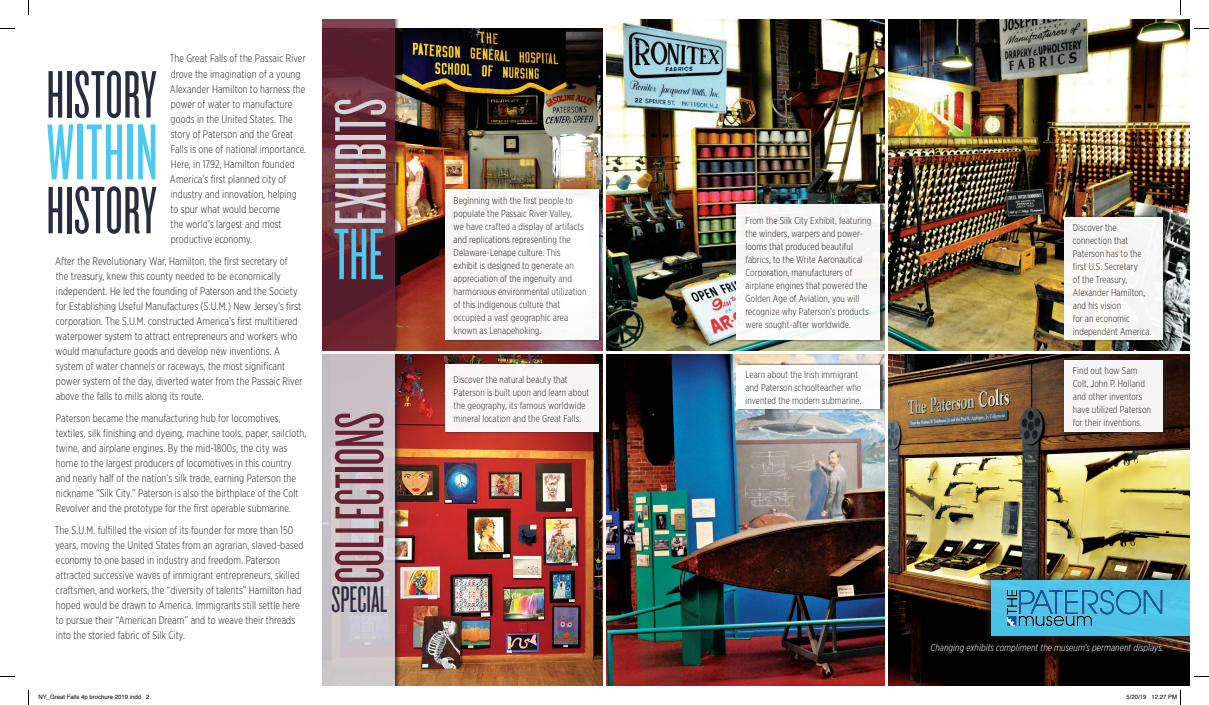
<style>
.page{position:relative;width:1209px;height:705px;background:#fff}
.page>*{position:absolute;margin:0;border:0;box-sizing:border-box;transform-origin:0 0}
.t1{font:82.4px "Knockout HTF26 Junior Flyweight";letter-spacing:.01em;color:#4dc9f1}
.t2{font:75.6px "Knockout HTF26 Junior Flyweight";letter-spacing:.01em;color:#d5d3d9}
.t3{font:75.6px "Knockout HTF26 Junior Flyweight";color:#4dc9f1}
.t4{font:71.9px "Knockout HTF26 Junior Flyweight";color:#662232}
.t5{font:69.7px "Knockout HTF26 Junior Flyweight";letter-spacing:.01em;color:#2a2c40}
.t6{font:38.6px "Knockout HTF26 Junior Flyweight";color:#2a2c40}
.t7{font:300 11px/15px "Gotham X Narrow";letter-spacing:.01em;color:#231f20}
.t8{font:300 10px/13px "Gotham X Narrow";letter-spacing:.01em;color:#231f20}
.t9{font:italic 300 10px "Gotham X Narrow";letter-spacing:.01em;color:#fff}
.t10{font:6px "Helvetica";color:#000}
</style>
<div class="page">
<img style="left:888px;top:20px;width:302px;height:331px">
<img style="left:888px;top:354px;width:302px;height:332px">
<img style="left:606px;top:20px;width:279px;height:331px">
<img style="left:606px;top:354px;width:279px;height:332px">
<img style="left:400px;top:28px;width:203px;height:323px">
<img style="left:400px;top:354px;width:203px;height:332px">
<div style="left:321px;top:20px;width:79px;height:332px;background:#231f20;opacity:.75"></div>
<svg style="left:322px;top:20px;width:73px;height:331px;background:#662934"></svg>
<div style="left:321px;top:353px;width:79px;height:333px;background:#231f20;opacity:.75"></div>
<svg style="left:322px;top:354px;width:73px;height:332px;background:#cbc3c7"></svg>
<div style="left:445px;top:187px;width:158px;height:155px;background:#231f20;opacity:.75"></div>
<div style="left:445px;top:190px;width:153px;height:150px;background:#faf7f6"></div>
<div style="left:736px;top:202px;width:149px;height:140px;background:#231f20;opacity:.75"></div>
<div style="left:736px;top:205px;width:144px;height:135px;background:#f7f7f6"></div>
<div style="left:1064px;top:215px;width:103px;height:127px;background:#231f20;opacity:.75"></div>
<div style="left:1064px;top:218px;width:98px;height:122px;background:#f7f7f5"></div>
<div style="left:1064px;top:358px;width:103px;height:77px;background:#231f20;opacity:.75"></div>
<div style="left:1064px;top:360px;width:98px;height:72px;background:#f6f5f5"></div>
<div style="left:736px;top:363px;width:149px;height:49px;background:#231f20;opacity:.75"></div>
<div style="left:736px;top:365px;width:144px;height:44px;background:#fff"></div>
<div style="left:445px;top:362px;width:158px;height:73px;background:#231f20;opacity:.75"></div>
<div style="left:445px;top:365px;width:153px;height:67px;background:#faf5f5"></div>
<div style="left:931px;top:641px;width:236px;height:13px;background:#0a0808"></div>
<div style="left:982px;top:570px;width:208px;height:75px;background:#231f20;opacity:.75"></div>
<div style="left:991px;top:580px;width:199px;height:56px;background:#4dc2e7"></div>
<img style="left:1006px;top:589px;width:157px;height:37px">
<svg style="left:0;top:28px;width:15px;height:1px"></svg>
<svg style="left:1194px;top:28px;width:15px;height:1px"></svg>
<svg style="left:0;top:676px;width:15px;height:1px"></svg>
<svg style="left:1194px;top:676px;width:15px;height:1px"></svg>
<svg style="left:28px;top:0;width:1px;height:15px"></svg>
<svg style="left:28px;top:690px;width:1px;height:15px"></svg>
<svg style="left:1180px;top:0;width:1px;height:15px"></svg>
<svg style="left:1180px;top:690px;width:1px;height:15px"></svg>
<p class="t7" style="left:170px;top:51px;width:138px">The Great Falls of the Passaic River drove the imagination of a young<br>Alexander Hamilton to harness the power of water to manufacture goods in the United States. The story of Paterson and the Great<br>Falls is one of national importance.<br>Here, in 1792, Hamilton founded<br>America’s first planned city of industry and innovation, helping to spur what would become<br>the world’s largest and most productive economy.</p>
<p class="t7" style="left:55px;top:253px;width:249px">After the Revolutionary War, Hamilton, the first secretary of the treasury, knew this county needed to be economically independent. He led the founding of Paterson and the Society for Establishing Useful Manufactures (S.U.M.) New Jersey’s first corporation. The S.U.M. constructed America’s first multitiered waterpower system to attract entrepreneurs and workers who would manufacture goods and develop new inventions. A system of water channels or raceways, the most significant power system of the day, diverted water from the Passaic River above the falls to mills along its route.</p>
<p class="t7" style="left:56px;top:410px;width:252px">Paterson became the manufacturing hub for locomotives, textiles, silk finishing and dyeing, machine tools, paper, sailcloth, twine, and airplane engines. By the mid-1800s, the city was home to the largest producers of locomotives in this country and nearly half of the nation’s silk trade, earning Paterson the nickname “Silk City.” Paterson is also the birthplace of the Colt Revolver and the prototype for the first operable submarine.</p>
<p class="t7" style="left:55px;top:523px;width:250px">The S.U.M. fulfilled the vision of its founder for more than 150 years, moving the United States from an agrarian, slaved-based economy to one based in industry and freedom. Paterson attracted successive waves of immigrant entrepreneurs, skilled craftsmen, and workers, the “diversity of talents” Hamilton had hoped would be drawn to America. Immigrants still settle here to pursue their “American Dream” and to weave their threads into the storied fabric of Silk City.</p>
<h3 class="t5" style="left:46px;top:61px;width:112px">HISTORY</h3>
<h1 class="t1" style="left:46px;top:113px;width:113px">WITHIN</h1>
<h3 class="t5" style="left:47px;top:177px;width:112px">HISTORY</h3>
<p class="t8" style="left:454px;top:194px;width:134px">Beginning with the first people to populate the Passaic River Valley,<br>we have crafted a display of artifacts and replications representing the Delaware-Lenape culture. This exhibit is designed to generate an appreciation of the ingenuity and harmonious environmental utilization of this indigenous culture that occupied a vast geographic area known as Lenapehoking.</p>
<h2 class="t2" style="left:324px;top:225px;width:128px;rotate:-90deg">EXHIBITS</h2>
<h2 class="t3" style="left:334px;top:218px;width:52px">THE</h2>
<p class="t8" style="left:454px;top:373px;width:137px">Discover the natural beauty that Paterson is built upon and learn about the geography, its famous worldwide mineral location and the Great Falls.</p>
<h3 class="t4" style="left:325px;top:584px;width:173px;rotate:-90deg">COLLECTIONS</h3>
<h3 class="t6" style="left:332px;top:581px;width:57px">SPECIAL</h3>
<p class="t8" style="left:746px;top:214px;width:127px">From the Silk City Exhibit, featuring the winders, warpers and power&shy;looms that produced beautiful fabrics, to the Write Aeronautical Corporation, manufacturers of airplane engines that powered the Golden Age of Aviation, you will recognize why Paterson’s products were sought-after worldwide.</p>
<p class="t8" style="left:1073px;top:221px;width:80px">Discover the connection that<br>Paterson has to the first U.S. Secretary<br>of the Treasury,<br>Alexander Hamilton, and his vision<br>for an economic independent America.</p>
<p class="t8" style="left:1073px;top:364px;width:80px">Find out how Sam<br>Colt, John P. Holland and other inventors have utilized Paterson for their inventions.</p>
<p class="t8" style="left:746px;top:368px;width:117px">Learn about the Irish immigrant and Paterson schoolteacher who invented the modern submarine.</p>
<p class="t9" style="left:931px;top:641px;width:235px">Changing exhibits compliment the museum’s permanent displays.</p>
<p class="t10" style="left:38px;top:692px;width:113px">NY_Great Falls 4p brochure 2019.indd 2</p>
<p class="t10" style="left:1126px;top:692px;width:52px">5/20/19 12:27 PM</p>
</div>
